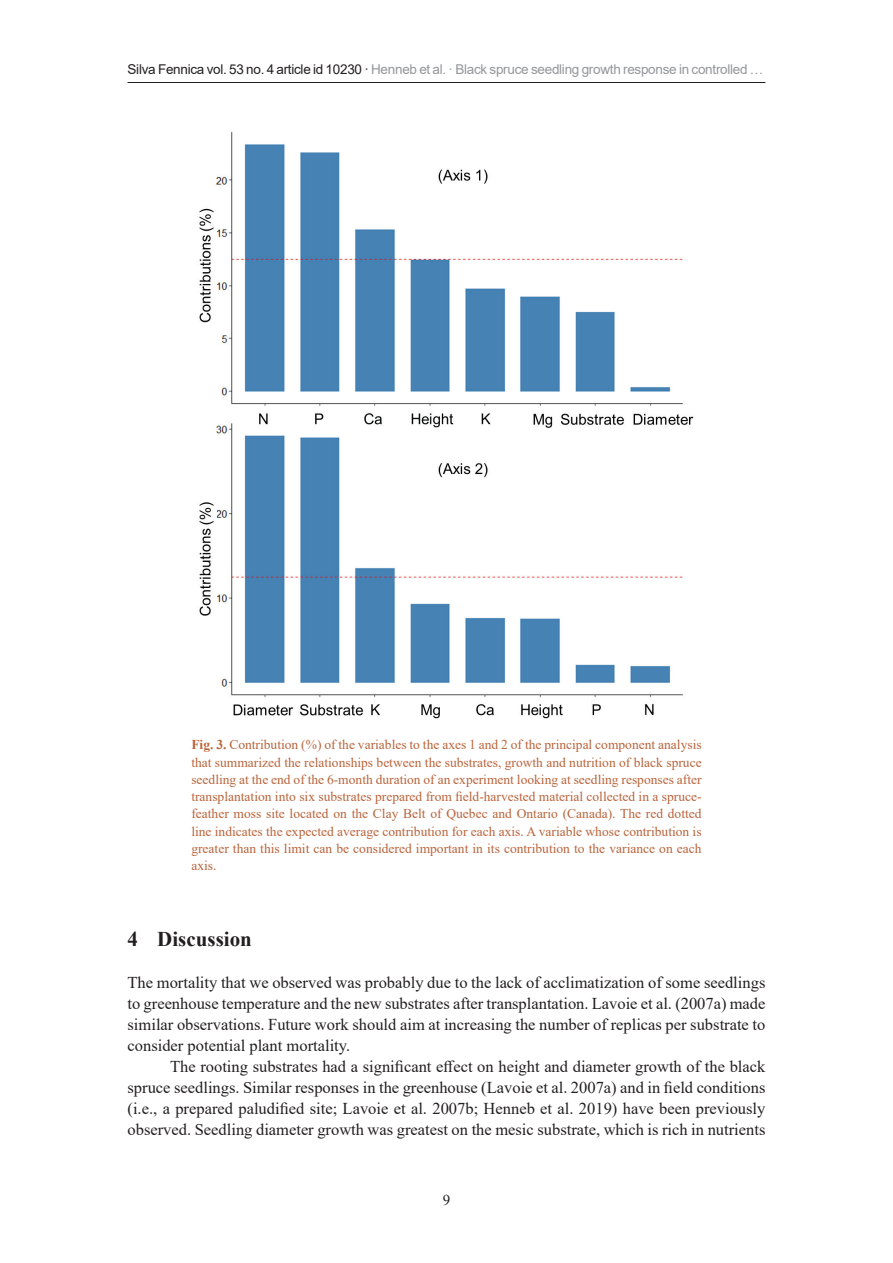
<style>
.page{position:relative;width:893px;height:1263px;background:#fff}
.page>*{position:absolute;margin:0;border:0;box-sizing:border-box;transform-origin:0 0}
.heading-1{font:700 21px "Times New Roman";color:#231f20}
.body-text{font:16.5px/21px "Times New Roman";color:#231f20;text-align:justify}
.body-text-1st{font:16.5px/21px "Times New Roman";color:#231f20;text-align:justify}
.t1{font:15px "Times New Roman";color:#231f20}
.fig-caption{font:13.5px/17.2px "Times New Roman";color:#b9643b;text-align:justify}
.t2{font:13.5px "Arial";letter-spacing:-.02em;color:#949699}
.s1{color:#231f20}
.s2{font-weight:700}
</style>
<div class="page">
<hr style="left:128px;top:82px;width:637px;height:1px;background:#231f20">
<img style="left:199px;top:131px;width:495px;height:588px">
<p class="t2" style="left:128px;top:60px;width:637px"><span class="s1">Silva Fennica vol. 53 no. 4 article id 10230 ·</span> Henneb et al. · Black spruce seedling growth response in controlled …</p>
<p class="fig-caption" style="left:191px;top:736px;width:512px"><span class="s2">Fig. 3.</span> Contribution (%) of the variables to the axes 1 and 2 of the principal component analysis that summarized the relationships between the substrates, growth and nutrition of black spruce seedling at the end of the 6-month duration of an experiment looking at seedling responses after transplantation into six substrates prepared from field-harvested material collected in a spruce&shy;feather moss site located on the Clay Belt of Quebec and Ontario (Canada). The red dotted line indicates the expected average contribution for each axis. A variable whose contribution is greater than this limit can be considered important in its contribution to the variance on each axis.</p>
<p class="heading-1" style="left:128px;top:923px;width:126px">4 Discussion</p>
<p class="body-text-1st" style="left:128px;top:971px;width:639px">The mortality that we observed was probably due to the lack of acclimatization of some seedlings to greenhouse temperature and the new substrates after transplantation. Lavoie et al. (2007a) made similar observations. Future work should aim at increasing the number of replicas per substrate to consider potential plant mortality.</p>
<p class="body-text" style="left:128px;top:1055px;width:639px;text-indent:43px">The rooting substrates had a significant effect on height and diameter growth of the black spruce seedlings. Similar responses in the greenhouse (Lavoie et al. 2007a) and in field conditions (i.e., a prepared paludified site; Lavoie et al. 2007b; Henneb et al. 2019) have been previously observed. Seedling diameter growth was greatest on the mesic substrate, which is rich in nutrients</p>
<p class="t1" style="left:443px;top:1190px;width:9px">9</p>
</div>
